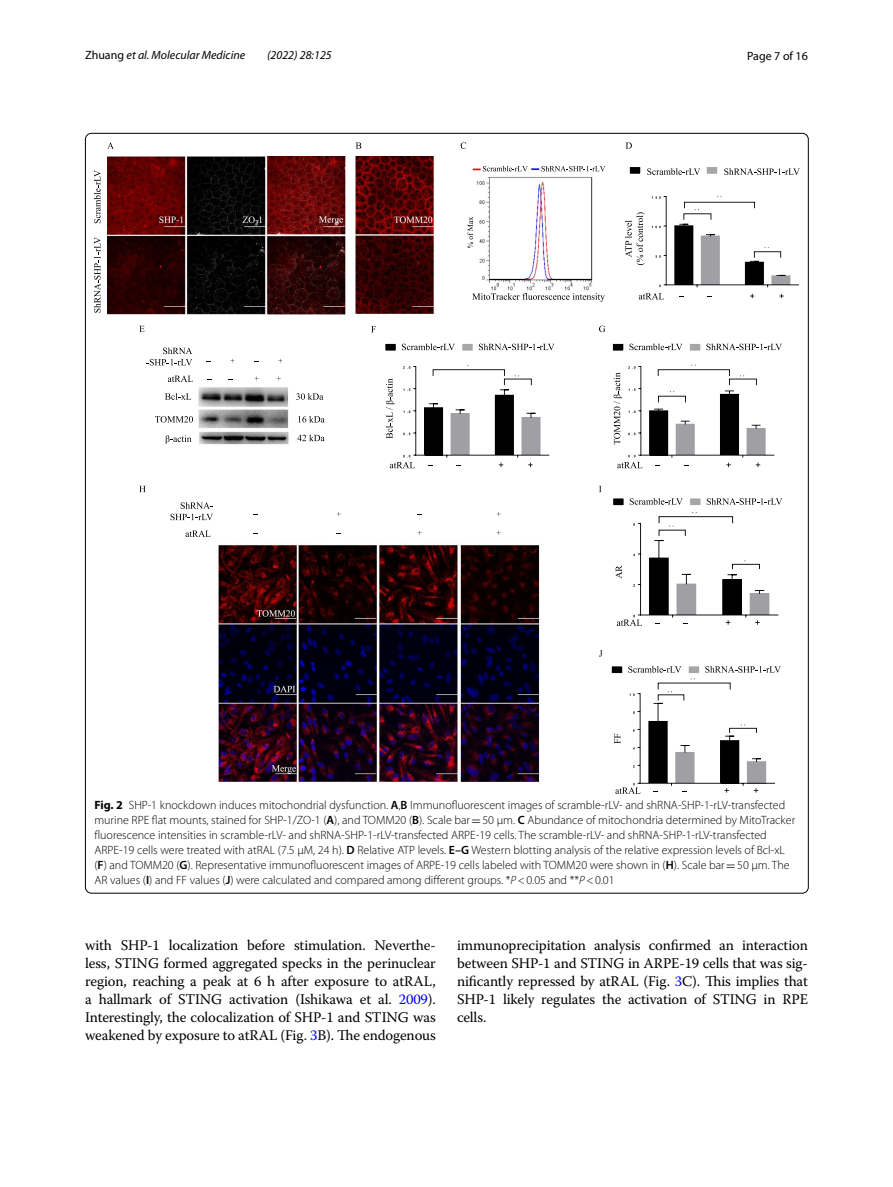
<style>
.page{position:relative;width:893px;height:1187px;background:#fff}
.page>*{position:absolute;margin:0;border:0;box-sizing:border-box;transform-origin:0 0}
.t1{font:14.7px/18px "Warnock Pro";letter-spacing:-.01em;color:#000;text-align:justify}
.t2{font:300 12px/15px "Myriad Pro";color:#000}
.t3{font:italic 12px "Myriad Pro";color:#000}
.t4{font:12px "Myriad Pro";color:#000}
.s1{font-style:normal}
.s2{font-weight:700}
.s3{font-weight:600}
.s4{font-family:"MTSY";font-weight:400}
.s5{font-style:italic}
.s6{color:#00f}
</style>
<div class="page">
<img style="left:107px;top:156px;width:495px;height:625px">
<hr style="left:640px;top:782px;width:135px;height:1px;background:#000">
<hr style="left:640px;top:693px;width:1px;height:90px;background:#000">
<svg style="left:629px;top:693px;width:11px;height:3px"></svg>
<div style="left:384px;top:342px;width:13px;height:10px;background:#000;border:2px solid #fff"></div>
<div style="left:461px;top:342px;width:13px;height:10px;background:#a6a6a6;border:2px solid #fff"></div>
<svg style="left:402px;top:343px;width:53px;height:7px"></svg>
<svg style="left:479px;top:343px;width:75px;height:7px"></svg>
<svg style="left:599px;top:325px;width:6px;height:7px"></svg>
<svg style="left:626px;top:142px;width:6px;height:7px"></svg>
<svg style="left:639px;top:293px;width:25px;height:6px"></svg>
<svg style="left:750px;top:294px;width:34px;height:4px"></svg>
<div style="left:628px;top:165px;width:14px;height:10px;background:#000;border:2px solid #fff"></div>
<div style="left:705px;top:165px;width:14px;height:10px;background:#a6a6a6;border:2px solid #fff"></div>
<svg style="left:647px;top:168px;width:53px;height:7px"></svg>
<svg style="left:724px;top:168px;width:76px;height:7px"></svg>
<svg style="left:625px;top:212px;width:20px;height:53px"></svg>
<svg style="left:386px;top:378px;width:9px;height:60px"></svg>
<div style="left:611px;top:342px;width:14px;height:10px;background:#000;border:2px solid #fff"></div>
<div style="left:688px;top:342px;width:14px;height:10px;background:#a6a6a6;border:2px solid #fff"></div>
<svg style="left:629px;top:343px;width:53px;height:7px"></svg>
<svg style="left:706px;top:343px;width:76px;height:7px"></svg>
<svg style="left:230px;top:359px;width:5px;height:4px"></svg>
<svg style="left:278px;top:359px;width:4px;height:4px"></svg>
<svg style="left:297px;top:434px;width:28px;height:7px"></svg>
<svg style="left:155px;top:416px;width:38px;height:6px"></svg>
<svg style="left:296px;top:393px;width:27px;height:7px"></svg>
<svg style="left:165px;top:393px;width:26px;height:7px"></svg>
<svg style="left:168px;top:375px;width:25px;height:7px"></svg>
<svg style="left:255px;top:376px;width:26px;height:4px"></svg>
<svg style="left:166px;top:435px;width:25px;height:9px"></svg>
<svg style="left:298px;top:416px;width:27px;height:6px"></svg>
<svg style="left:146px;top:347px;width:46px;height:18px"></svg>
<svg style="left:371px;top:326px;width:5px;height:6px"></svg>
<svg style="left:467px;top:217px;width:6px;height:31px"></svg>
<svg style="left:472px;top:293px;width:133px;height:9px"></svg>
<svg style="left:483px;top:166px;width:45px;height:5px"></svg>
<svg style="left:541px;top:166px;width:64px;height:5px"></svg>
<svg style="left:461px;top:142px;width:5px;height:7px"></svg>
<svg style="left:614px;top:733px;width:6px;height:10px"></svg>
<svg style="left:615px;top:565px;width:7px;height:13px"></svg>
<svg style="left:599px;top:650px;width:4px;height:6px"></svg>
<svg style="left:599px;top:486px;width:3px;height:6px"></svg>
<hr style="left:666px;top:284px;width:133px;height:1px;background:#000">
<hr style="left:666px;top:196px;width:1px;height:89px;background:#000">
<svg style="left:659px;top:284px;width:7px;height:3px"></svg>
<svg style="left:655px;top:255px;width:11px;height:3px"></svg>
<svg style="left:652px;top:225px;width:14px;height:3px"></svg>
<svg style="left:652px;top:196px;width:14px;height:3px"></svg>
<svg style="left:674px;top:196px;width:116px;height:91px"></svg>
<hr style="left:415px;top:454px;width:134px;height:1px;background:#000">
<hr style="left:415px;top:366px;width:1px;height:89px;background:#000">
<svg style="left:390px;top:454px;width:26px;height:14px"></svg>
<svg style="left:403px;top:432px;width:13px;height:3px"></svg>
<svg style="left:403px;top:410px;width:13px;height:3px"></svg>
<svg style="left:403px;top:388px;width:13px;height:3px"></svg>
<svg style="left:403px;top:366px;width:13px;height:3px"></svg>
<svg style="left:424px;top:365px;width:116px;height:102px"></svg>
<svg style="left:614px;top:364px;width:160px;height:104px"></svg>
<hr style="left:640px;top:614px;width:138px;height:1px;background:#000">
<hr style="left:640px;top:523px;width:1px;height:92px;background:#000">
<svg style="left:617px;top:614px;width:25px;height:12px"></svg>
<svg style="left:649px;top:512px;width:120px;height:112px"></svg>
<svg style="left:615px;top:782px;width:26px;height:11px"></svg>
<svg style="left:648px;top:678px;width:118px;height:114px"></svg>
<div style="left:612px;top:497px;width:13px;height:9px;background:#000;border:2px solid #fff"></div>
<div style="left:688px;top:497px;width:14px;height:9px;background:#a6a6a6;border:2px solid #fff"></div>
<svg style="left:630px;top:498px;width:53px;height:6px"></svg>
<svg style="left:707px;top:498px;width:75px;height:6px"></svg>
<div style="left:610px;top:664px;width:14px;height:10px;background:#000;border:2px solid #fff"></div>
<div style="left:687px;top:664px;width:14px;height:10px;background:#a6a6a6;border:2px solid #fff"></div>
<svg style="left:628px;top:666px;width:53px;height:6px"></svg>
<svg style="left:705px;top:666px;width:76px;height:6px"></svg>
<svg style="left:185px;top:530px;width:26px;height:7px"></svg>
<svg style="left:170px;top:502px;width:43px;height:18px"></svg>
<svg style="left:417px;top:530px;width:5px;height:5px"></svg>
<svg style="left:497px;top:530px;width:4px;height:5px"></svg>
<svg style="left:337px;top:512px;width:4px;height:4px"></svg>
<svg style="left:497px;top:512px;width:4px;height:4px"></svg>
<svg style="left:94px;top:170px;width:7px;height:53px"></svg>
<svg style="left:94px;top:237px;width:7px;height:75px"></svg>
<svg style="left:107px;top:142px;width:7px;height:7px"></svg>
<svg style="left:356px;top:142px;width:5px;height:7px"></svg>
<svg style="left:139px;top:326px;width:6px;height:6px"></svg>
<svg style="left:139px;top:486px;width:7px;height:6px"></svg>
<p class="t3" style="left:85px;top:48px;width:162px"><span class="s1">Zhuang</span> et al. Molecular Medicine</p>
<p class="t3" style="left:267px;top:48px;width:66px">(2022) 28:125</p>
<p class="t4" style="left:747px;top:48px;width:62px">Page 7 of 16</p>
<p class="t2" style="left:94px;top:797px;width:702px"><span class="s2">Fig. 2</span> SHP-1 knockdown induces mitochondrial dysfunction. <span class="s3">A</span>,<span class="s3">B</span> Immunofluorescent images of scramble-rLV- and shRNA-SHP-1-rLV-transfected murine RPE flat mounts, stained for SHP-1/ZO-1 (<span class="s3">A</span>), and TOMM20 (<span class="s3">B</span>). Scale bar<span class="s4">=</span>50 μm. <span class="s3">C</span> Abundance of mitochondria determined by MitoTracker fluorescence intensities in scramble-rLV- and shRNA-SHP-1-rLV-transfected ARPE-19 cells. The scramble-rLV- and shRNA-SHP-1-rLV-transfected ARPE-19 cells were treated with atRAL (7.5 μM, 24 h). <span class="s3">D</span> Relative ATP levels. <span class="s3">E–G</span> Western blotting analysis of the relative expression levels of Bcl-xL (<span class="s3">F</span>) and TOMM20 (<span class="s3">G</span>). Representative immunofluorescent images of ARPE-19 cells labeled with TOMM20 were shown in (<span class="s3">H</span>). Scale bar<span class="s4">=</span>50 μm. The AR values (<span class="s3">I</span>) and FF values (<span class="s3">J</span>) were calculated and compared among different groups. *<span class="s5">P</span>&lt;0.05 and **<span class="s5">P</span>&lt;0.01</p>
<p class="t1" style="left:85px;top:935px;width:352px">with SHP-1 localization before stimulation. Neverthe&shy;less, STING formed aggregated specks in the perinuclear region, reaching a peak at 6 h after exposure to atRAL, a hallmark of STING activation (Ishikawa et al. <span class="s6">2009</span>).<br>Interestingly, the colocalization of SHP-1 and STING was weakened by exposure to atRAL (Fig. <span class="s6">3</span>B). The endogenous</p>
<p class="t1" style="left:457px;top:935px;width:352px">immunoprecipitation analysis confirmed an interaction between SHP-1 and STING in ARPE-19 cells that was sig&shy;nificantly repressed by atRAL (Fig. <span class="s6">3</span>C). This implies that SHP-1 likely regulates the activation of STING in RPE cells.</p>
</div>
